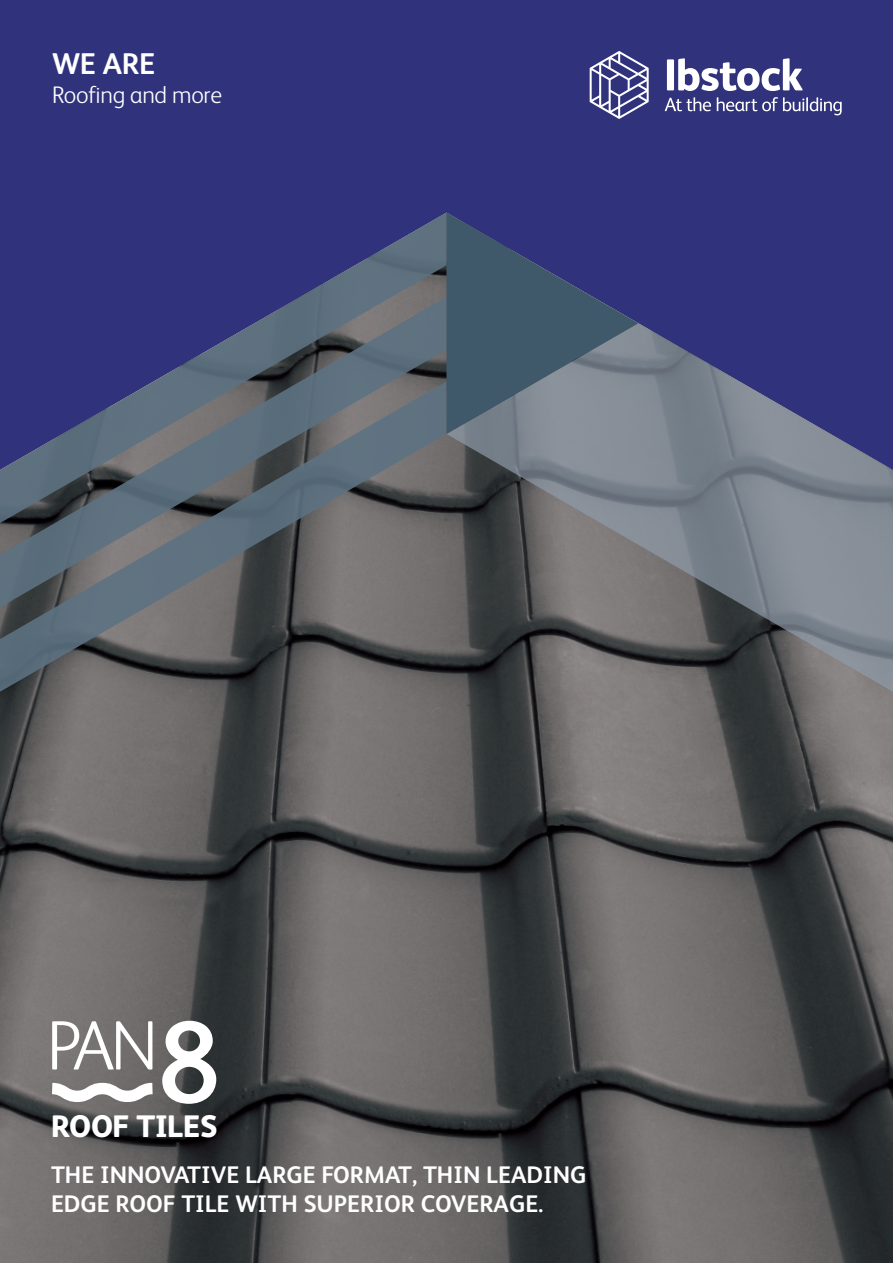
<style>
.page{position:relative;width:893px;height:1263px;background:#fff}
.page>*{position:absolute;margin:0;border:0;box-sizing:border-box;transform-origin:0 0}
.t1{font:300 70.2px "FS Albert";color:#fff}
.t2{font:800 31.2px "FS Albert";letter-spacing:-.01em;color:#fff}
.t3{font:700 30px "FS Albert";color:#fff}
.t4{font:700 24px/28.8px "FS Albert";color:#fff}
.t5{font:300 24px "FS Albert";letter-spacing:-.01em;color:#fff}
</style>
<div class="page">
<div style="left:0;top:0;width:893px;height:213px;background:#30327c"></div>
<img style="left:0;top:213px;width:893px;height:1050px">
<svg style="left:665px;top:97px;width:46px;height:14px"></svg>
<svg style="left:717px;top:97px;width:125px;height:18px;background:#5f619a"></svg>
<svg style="left:590px;top:51px;width:59px;height:68px"></svg>
<svg style="left:667px;top:58px;width:136px;height:33px"></svg>
<svg style="left:0;top:213px;width:446px;height:84px;background:#373c7b"></svg>
<svg style="left:0;top:297px;width:446px;height:84px;background:#444b76"></svg>
<svg style="left:0;top:381px;width:446px;height:344px;background:#5d626b"></svg>
<svg style="left:446px;top:323px;width:447px;height:402px;background:#656976"></svg>
<svg style="left:446px;top:213px;width:192px;height:221px;background:#4c5b79"></svg>
<svg style="left:47px;top:1021px;width:169px;height:87px"></svg>
<p class="t3" style="left:52px;top:46px;width:105px">WE ARE</p>
<p class="t5" style="left:52px;top:81px;width:172px">Roofing and more</p>
<h1 class="t1" style="left:47px;top:1005px;width:113px">PAN</h1>
<h2 class="t2" style="left:51px;top:1108px;width:168px">ROOF TILES</h2>
<p class="t4" style="left:51px;top:1160px;width:537px">THE INNOVATIVE LARGE FORMAT, THIN LEADING<br>EDGE ROOF TILE WITH SUPERIOR COVERAGE.</p>
</div>
